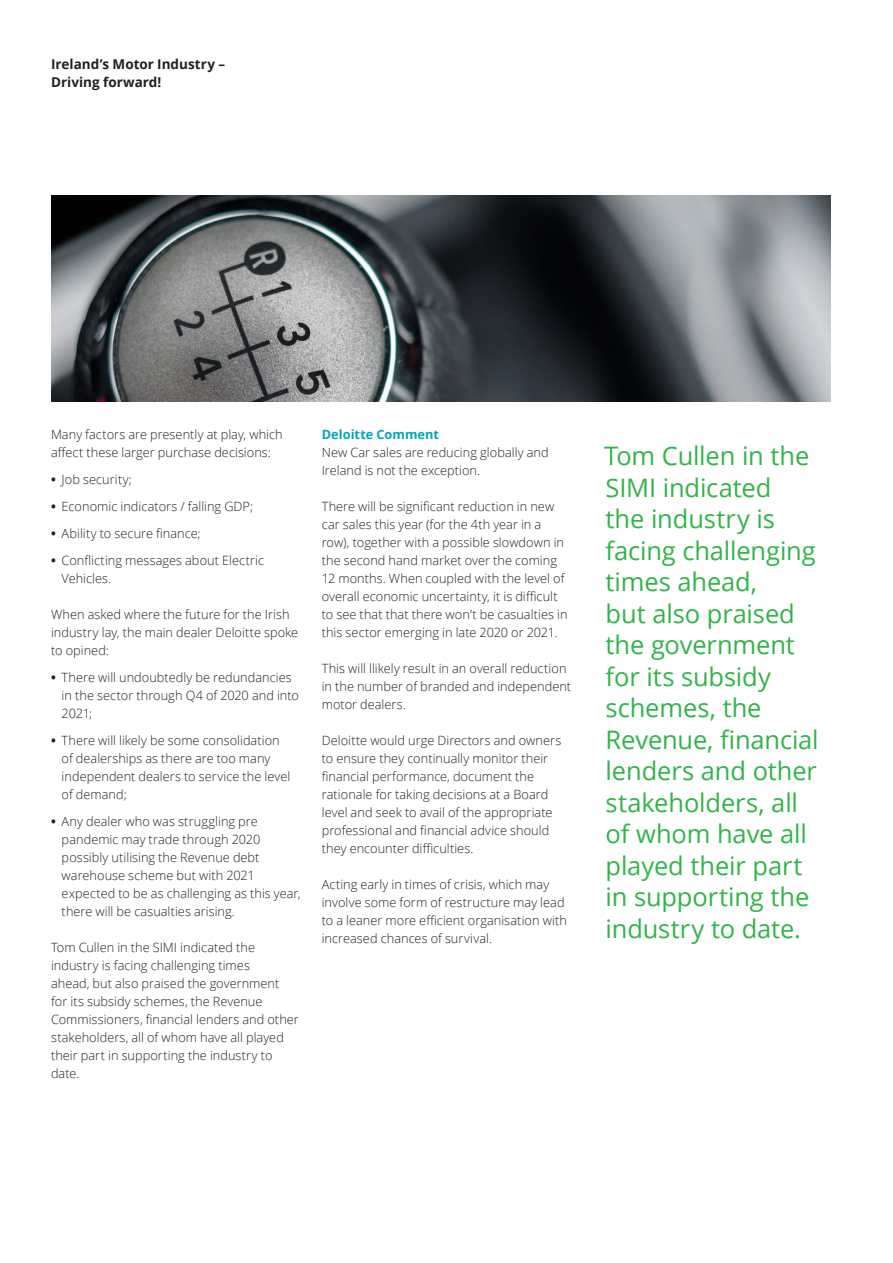
<style>
.page{position:relative;width:893px;height:1263px;background:#fff}
.page>*{position:absolute;margin:0;border:0;box-sizing:border-box;transform-origin:0 0}
.Quote_pullout_small{font:25.5px/31.5px "Open Sans";letter-spacing:-.005em;color:#31b44a}
.Body_copy__8_5_12pt{font:700 13.5px/18px "Open Sans";color:#231f20}
.Body_copy__8_5_12pt-2{font:300 12.75px/18px "Open Sans";letter-spacing:.005em;color:#231f20}
.Subhead_A__8_5_12pt{font:700 12.75px "Open Sans";color:#00a6b9}
.s1{font-weight:700}
</style>
<div class="page">
<img style="left:52px;top:196px;width:778px;height:205px">
<p class="Body_copy__8_5_12pt" style="left:51px;top:55px;width:176px">Ireland’s Motor Industry –<br>Driving forward!</p>
<p class="Body_copy__8_5_12pt-2" style="left:51px;top:425px;width:233px">Many factors are presently at play, which affect these larger purchase decisions:</p>
<p class="Body_copy__8_5_12pt-2" style="left:51px;top:470px;width:82px"><span class="s1">•</span> Job security;</p>
<p class="Body_copy__8_5_12pt-2" style="left:51px;top:497px;width:204px"><span class="s1">•</span> Economic indicators / falling GDP;</p>
<p class="Body_copy__8_5_12pt-2" style="left:51px;top:524px;width:151px"><span class="s1">•</span> Ability to secure finance;</p>
<p class="Body_copy__8_5_12pt-2" style="left:62px;top:551px;width:204px;text-indent:-11px"><span class="s1">•</span> Conflicting messages about Electric<br>Vehicles.</p>
<p class="Body_copy__8_5_12pt-2" style="left:51px;top:605px;width:249px">When asked where the future for the Irish industry lay, the main dealer Deloitte spoke to opined:</p>
<p class="Body_copy__8_5_12pt-2" style="left:62px;top:668px;width:239px;text-indent:-11px"><span class="s1">•</span> There will undoubtedly be redundancies in the sector through Q4 of 2020 and into<br>2021;</p>
<p class="Body_copy__8_5_12pt-2" style="left:62px;top:731px;width:230px;text-indent:-11px"><span class="s1">•</span> There will likely be some consolidation of dealerships as there are too many independent dealers to service the level of demand;</p>
<p class="Body_copy__8_5_12pt-2" style="left:62px;top:812px;width:240px;text-indent:-11px"><span class="s1">•</span> Any dealer who was struggling pre pandemic may trade through 2020 possibly utilising the Revenue debt warehouse scheme but with 2021 expected to be as challenging as this year, there will be casualties arising.</p>
<p class="Body_copy__8_5_12pt-2" style="left:51px;top:938px;width:249px">Tom Cullen in the SIMI indicated the industry is facing challenging times<br>ahead, but also praised the government for its subsidy schemes, the Revenue Commissioners, financial lenders and other stakeholders, all of whom have all played their part in supporting the industry to date.</p>
<p class="Subhead_A__8_5_12pt" style="left:322px;top:425px;width:119px">Deloitte Comment</p>
<p class="Body_copy__8_5_12pt-2" style="left:322px;top:443px;width:228px">New Car sales are reducing globally and<br>Ireland is not the exception.</p>
<p class="Body_copy__8_5_12pt-2" style="left:322px;top:497px;width:247px">There will be significant reduction in new car sales this year (for the 4th year in a row), together with a possible slowdown in the second hand market over the coming 12 months. When coupled with the level of overall economic uncertainty, it is difficult to see that that there won’t be casualties in this sector emerging in late 2020 or 2021.</p>
<p class="Body_copy__8_5_12pt-2" style="left:322px;top:659px;width:251px">This will llikely result in an overall reduction in the number of branded and independent motor dealers.</p>
<p class="Body_copy__8_5_12pt-2" style="left:322px;top:731px;width:241px">Deloitte would urge Directors and owners to ensure they continually monitor their financial performance, document the rationale for taking decisions at a Board level and seek to avail of the appropriate professional and financial advice should they encounter difficulties.</p>
<p class="Body_copy__8_5_12pt-2" style="left:322px;top:875px;width:247px">Acting early in times of crisis, which may involve some form of restructure may lead to a leaner more efficient organisation with increased chances of survival.</p>
<p class="Quote_pullout_small" style="left:604px;top:439px;width:216px">Tom Cullen in the<br>SIMI indicated<br>the industry is facing challenging times ahead,<br>but also praised the government for its subsidy schemes, the<br>Revenue, financial lenders and other stakeholders, all of whom have all played their part in supporting the industry to date.</p>
</div>
